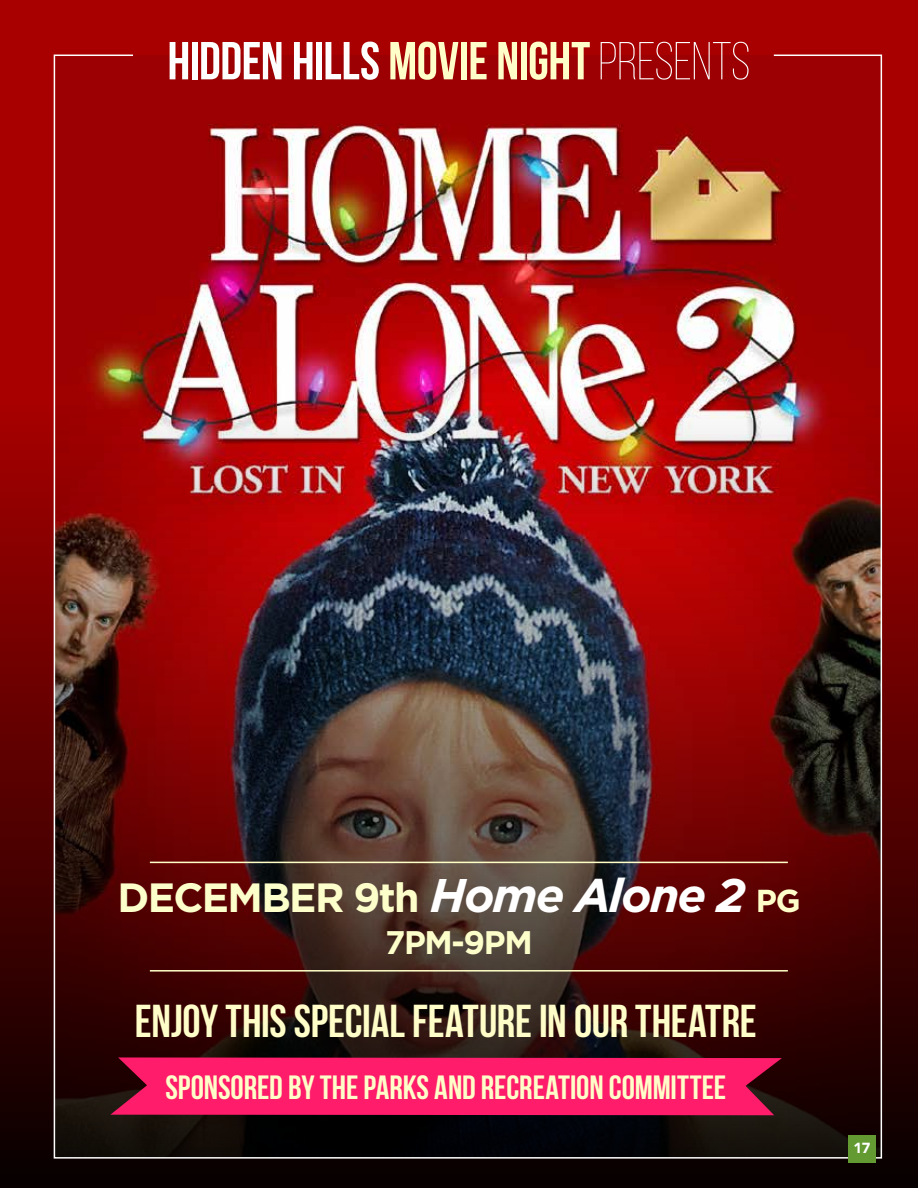
<style>
.page{position:relative;width:918px;height:1188px;background:#a80000}
.page>*{position:absolute;margin:0;border:0;box-sizing:border-box;transform-origin:0 0}
.t1{font:700 53.4px "Bebas Neue";letter-spacing:-.01em;color:#fff}
.t2{font:700 45.9px "Bebas Neue";letter-spacing:-.005em;color:#fffec9}
.t3{font:700 40.8px "Gotham";letter-spacing:-.04em;color:#fdffcb}
.t4{font:700 33.45px "Bebas Neue";letter-spacing:-.005em;color:#fffec9}
.t5{font:700 32.7px "Gotham";letter-spacing:-.04em;color:#fdffcb}
.t6{font:900 14.7px "Avenir";color:#fff}
.s1{color:#fffec9}
.s2{font-weight:300}
.s3{font-family:"Gotham HTF";font-style:italic;font-size:47.1px;color:#fff}
.s4{font-size:31.8px;color:#ffffc9}
</style>
<div class="page">
<div style="left:0;top:405px;width:918px;height:783px;background:linear-gradient(to bottom,#a60000,#060000)"></div>
<img style="left:53px;top:54px;width:830px;height:1105px">
<div style="left:848px;top:1135px;width:28px;height:27px;background:#639b32"></div>
<h1 class="t1" style="left:167px;top:32px;width:585px">HIDDEN HILLS <span class="s1">MOVIE NIGHT</span> <span class="s2">PRESENTS</span></h1>
<p class="t3" style="left:117px;top:870px;width:685px">DECEMBER 9th <span class="s3">Home Alone 2</span> <span class="s4">PG</span></p>
<p class="t5" style="left:385px;top:921px;width:149px">7PM-9PM</p>
<h2 class="t2" style="left:135px;top:996px;width:624px">ENJOY THIS SPECIAL FEATURE IN OUR THEATRE</h2>
<p class="t4" style="left:165px;top:1069px;width:562px">SPONSORED BY THE PARKS AND RECREATION COMMITTEE</p>
<p class="t6" style="left:854px;top:1136px;width:18px">17</p>
</div>
